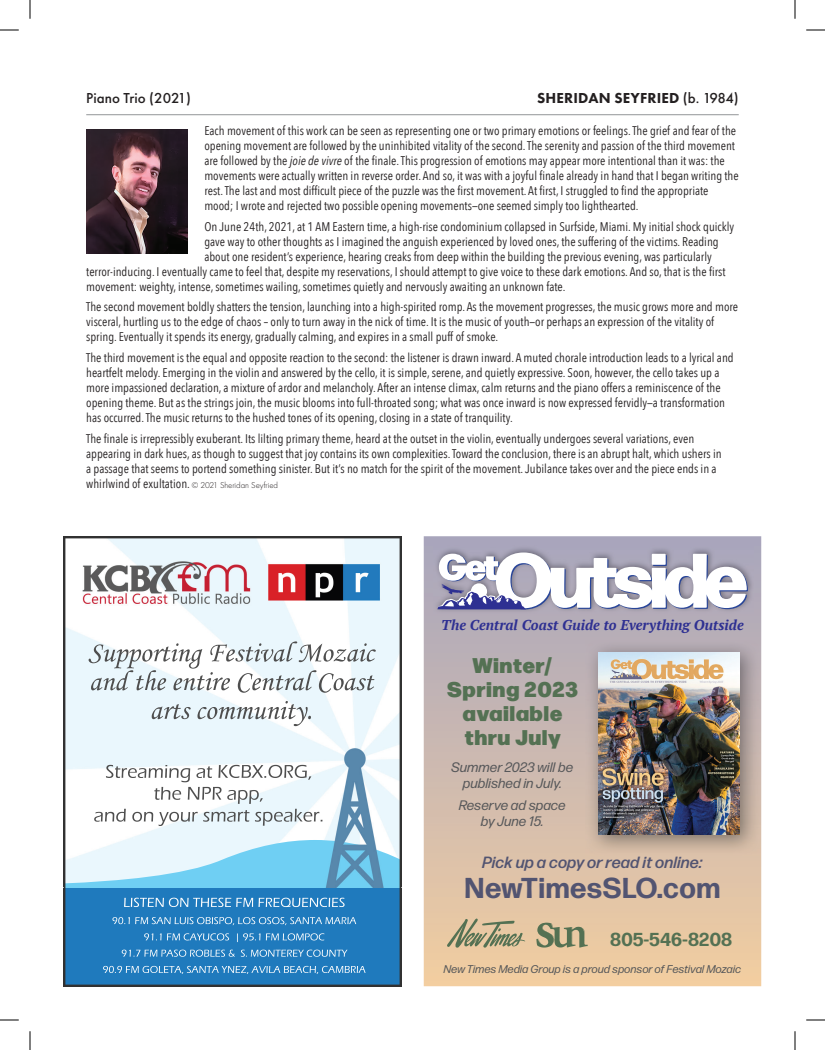
<style>
.page{position:relative;width:825px;height:1050px;background:#fff}
.page>*{position:absolute;margin:0;border:0;box-sizing:border-box;transform-origin:0 0}
.t1{font:700 28.75px "Forma DJR Text";letter-spacing:.02em;color:#525471}
.t2{font:900 21.25px/23.8px "Forma DJR Text";letter-spacing:.02em;color:#547153;text-align:center}
.t3{font:700 18.75px "Forma DJR Text";letter-spacing:.01em;color:#547153}
.t4{font:italic 500 16.25px "Forma DJR Text";letter-spacing:.01em;color:#525471}
.t5{font:800 15px "Futura PT";letter-spacing:.01em;color:#231f20}
.t6{font:500 15px "Futura PT";color:#231f20}
.t7{font:italic 700 14.25px "PT Serif";color:#2e3092}
.t8{font:italic 13.75px/16.2px "Forma DJR Text";letter-spacing:.01em;color:#57585a;text-align:center}
.t9{font:12.5px/15px "Avenir Next Condensed";color:#231f20}
.t10{font:italic 11.25px "Forma DJR Text";letter-spacing:.01em;color:#57585a}
.s1{font-weight:500}
.s2{font-style:italic}
.s3{font-family:"Futura PT";font-weight:300;font-size:8.75px}
</style>
<div class="page">
<img style="left:64px;top:536px;width:337px;height:304px">
<img style="left:64px;top:840px;width:337px;height:48px">
<img style="left:64px;top:888px;width:337px;height:98px">
<svg style="left:424px;top:536px;width:337px;height:450px"></svg>
<img style="left:433px;top:546px;width:321px;height:67px">
<svg style="left:437px;top:552px;width:311px;height:58px"></svg>
<img style="left:586px;top:640px;width:174px;height:215px">
<img style="left:598px;top:652px;width:141px;height:182px">
<svg style="left:536px;top:923px;width:52px;height:25px"></svg>
<svg style="left:447px;top:918px;width:78px;height:30px"></svg>
<hr style="left:86px;top:115px;width:653px;height:1px;background:#939598">
<img style="left:86px;top:130px;width:102px;height:123px">
<svg style="left:0;top:29px;width:19px;height:2px"></svg>
<svg style="left:806px;top:29px;width:19px;height:2px"></svg>
<svg style="left:0;top:1019px;width:19px;height:2px"></svg>
<svg style="left:806px;top:1019px;width:19px;height:2px"></svg>
<svg style="left:29px;top:0;width:2px;height:19px"></svg>
<svg style="left:29px;top:1031px;width:2px;height:19px"></svg>
<svg style="left:794px;top:0;width:2px;height:19px"></svg>
<svg style="left:794px;top:1031px;width:2px;height:19px"></svg>
<p class="t6" style="left:86px;top:89px;width:106px">Piano Trio (2021)</p>
<p class="t5" style="left:537px;top:89px;width:203px">SHERIDAN SEYFRIED <span class="s1">(b. 1984)</span></p>
<p class="t9" style="left:204px;top:123px;width:536px">Each movement of this work can be seen as representing one or two primary emotions or feelings. The grief and fear of the opening movement are followed by the uninhibited vitality of the second. The serenity and passion of the third movement are followed by the <span class="s2">joie de vivre</span> of the finale. This progression of emotions may appear more intentional than it was: the movements were actually written in reverse order. And so, it was with a joyful finale already in hand that I began writing the rest. The last and most difficult piece of the puzzle was the first movement. At first, I struggled to find the appropriate mood; I wrote and rejected two possible opening movements—one seemed simply too lighthearted.</p>
<p class="t9" style="left:204px;top:218px;width:531px">On June 24th, 2021, at 1 AM Eastern time, a high-rise condominium collapsed in Surfside, Miami. My initial shock quickly</p>
<p class="t9" style="left:204px;top:233px;width:516px">gave way to other thoughts as I imagined the anguish experienced by loved ones, the suffering of the victims. Reading</p>
<p class="t9" style="left:204px;top:248px;width:509px">about one resident’s experience, hearing creaks from deep within the building the previous evening, was particularly</p>
<p class="t9" style="left:86px;top:263px;width:641px">terror-inducing. I eventually came to feel that, despite my reservations, I should attempt to give voice to these dark emotions. And so, that is the first</p>
<p class="t9" style="left:86px;top:278px;width:481px">movement: weighty, intense, sometimes wailing, sometimes quietly and nervously awaiting an unknown fate.</p>
<p class="t9" style="left:86px;top:299px;width:653px">The second movement boldly shatters the tension, launching into a high-spirited romp. As the movement progresses, the music grows more and more visceral, hurtling us to the edge of chaos – only to turn away in the nick of time. It is the music of youth—or perhaps an expression of the vitality of spring. Eventually it spends its energy, gradually calming, and expires in a small puff of smoke.</p>
<p class="t9" style="left:86px;top:350px;width:649px">The third movement is the equal and opposite reaction to the second: the listener is drawn inward. A muted chorale introduction leads to a lyrical and heartfelt melody. Emerging in the violin and answered by the cello, it is simple, serene, and quietly expressive. Soon, however, the cello takes up a more impassioned declaration, a mixture of ardor and melancholy. After an intense climax, calm returns and the piano offers a reminiscence of the opening theme. But as the strings join, the music blooms into full-throated song; what was once inward is now expressed fervidly—a transformation has occurred. The music returns to the hushed tones of its opening, closing in a state of tranquility.</p>
<p class="t9" style="left:86px;top:430px;width:637px">The finale is irrepressibly exuberant. Its lilting primary theme, heard at the outset in the violin, eventually undergoes several variations, even appearing in dark hues, as though to suggest that joy contains its own complexities. Toward the conclusion, there is an abrupt halt, which ushers in a passage that seems to portend something sinister. But it’s no match for the spirit of the movement. Jubilance takes over and the piece ends in a whirlwind of exultation. <span class="s3">© 2021 Sheridan Seyfried</span></p>
<p class="t7" style="left:441px;top:616px;width:304px">The Central Coast Guide to Everything Outside</p>
<h2 class="t2" style="left:447px;top:652px;width:133px">Winter/<br>Spring 2023 available thru July</h2>
<p class="t8" style="left:452px;top:759px;width:123px">Summer 2023 will be published in July.</p>
<p class="t8" style="left:459px;top:797px;width:108px">Reserve ad space by June 15.</p>
<h3 class="t4" style="left:482px;top:852px;width:222px">Pick up a copy or read it online:</h3>
<h1 class="t1" style="left:464px;top:869px;width:258px">NewTimesSLO.com</h1>
<h3 class="t3" style="left:610px;top:927px;width:123px">805-546-8208</h3>
<p class="t10" style="left:444px;top:963px;width:299px">New Times Media Group is a proud sponsor of Festival Mozaic</p>
</div>
